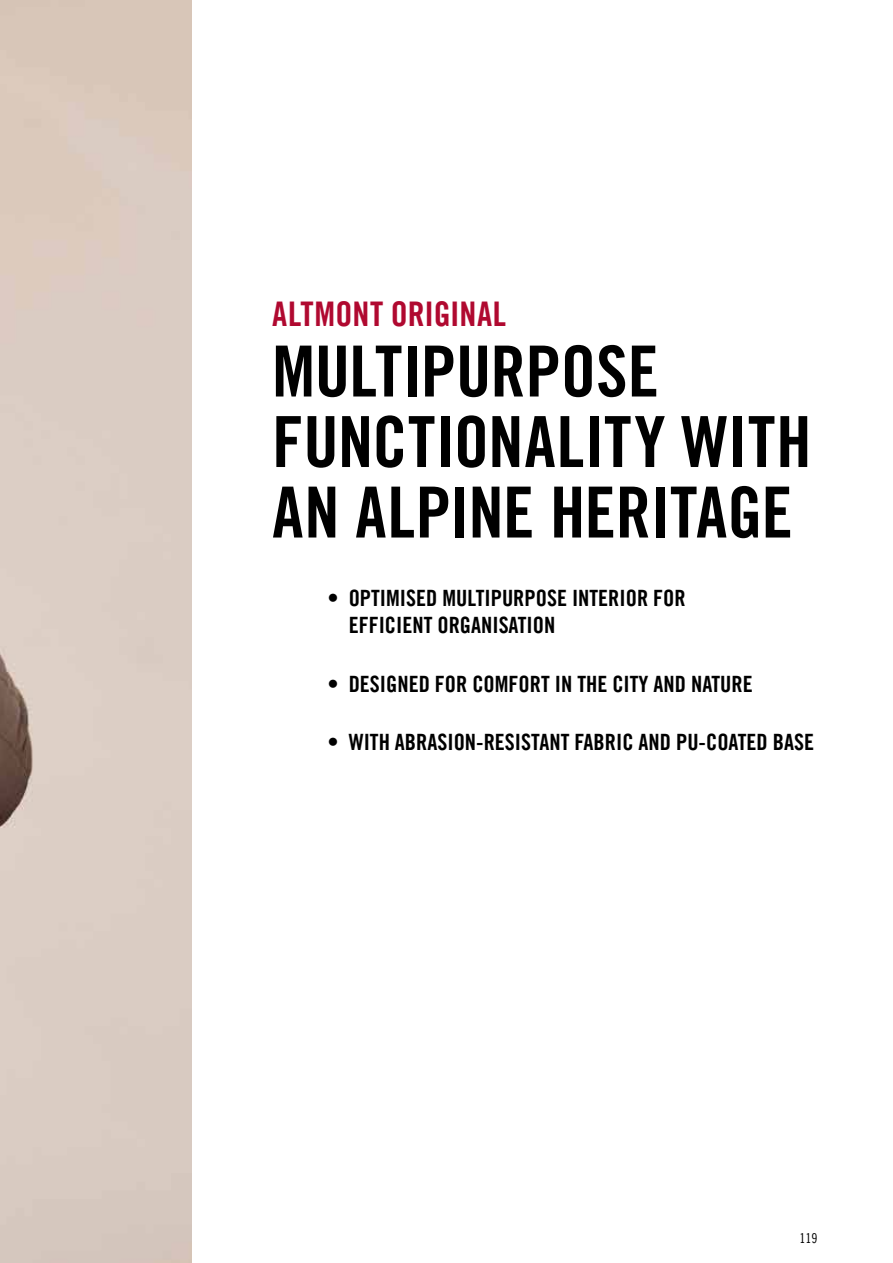
<style>
.page{position:relative;width:893px;height:1263px;background:#fff}
.page>*{position:absolute;margin:0;border:0;box-sizing:border-box;transform-origin:0 0}
.t1{font:70.5px/70.5px "Trade Gothic LT Com Bd Cn 20";color:#000}
.t2{font:34.05px "Trade Gothic LT Com Bd Cn 20";color:#b00930}
.t3{font:22.5px/27px "Trade Gothic LT Com Bd Cn 20";color:#000}
.t4{font:13.5px "Trade Gothic LT Com Cn 18";color:#000}
</style>
<div class="page">
<img style="left:0;top:0;width:191px;height:1263px">
<h2 class="t2" style="left:272px;top:293px;width:236px">ALTMONT ORIGINAL</h2>
<h1 class="t1" style="left:272px;top:336px;width:541px">MULTIPURPOSE<br>FUNCTIONALITY WITH<br>AN ALPINE HERITAGE</h1>
<p class="t3" style="left:349px;top:585px;width:339px;text-indent:-21px">• OPTIMISED MULTIPURPOSE INTERIOR FOR<br>EFFICIENT ORGANISATION</p>
<p class="t3" style="left:327px;top:670px;width:427px">• DESIGNED FOR COMFORT IN THE CITY AND NATURE</p>
<p class="t3" style="left:327px;top:729px;width:488px">• WITH ABRASION-RESISTANT FABRIC AND PU-COATED BASE</p>
<p class="t4" style="left:799px;top:1230px;width:19px">119</p>
</div>
